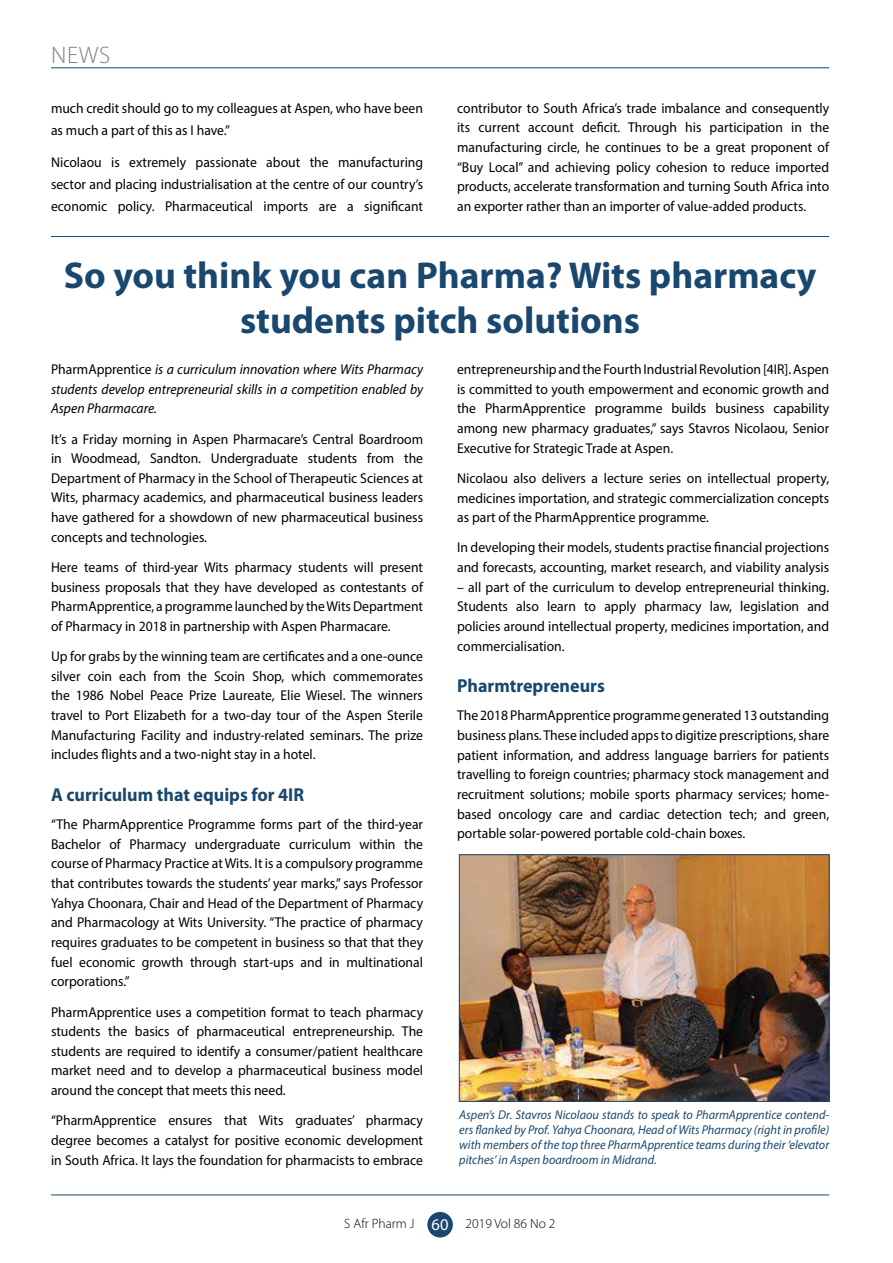
<style>
.page{position:relative;width:893px;height:1263px;background:#fff}
.page>*{position:absolute;margin:0;border:0;box-sizing:border-box;transform-origin:0 0}
.t1{font:700 37.5px/45.2px "Myriad Pro";color:#19476e;text-align:center}
.t2{font:300 24px "Myriad Pro";color:#808285}
.t3{font:700 18.75px "Myriad Pro";color:#19476e;scale:.96 1}
.t4{font:14.25px/19.6px "Myriad Pro";color:#000;text-align:justify;scale:.96 1}
.t5{font:italic 14.25px/19.6px "Myriad Pro";color:#000;text-align:justify;scale:.96 1}
.t6{font:300 13.5px "Myriad Pro";color:#000}
.t7{font:italic 12.75px/15px "Myriad Pro";color:#19476e;text-align:justify;scale:.96 1}
.s1{font-style:normal}
.s2{font-weight:400;font-size:16.5px;color:#fff}
</style>
<div class="page">
<hr style="left:51px;top:1194px;width:778px;height:1px;background:#19476e">
<div style="left:427px;top:1212px;width:26px;height:25px;background:#19476e;border-radius:50%"></div>
<hr style="left:51px;top:67px;width:778px;height:1px;background:#19476e">
<hr style="left:51px;top:236px;width:778px;height:1px;background:#19476e">
<img style="left:461px;top:856px;width:367px;height:244px">
<div style="left:459px;top:854px;width:371px;height:248px;border:1px solid #19476e"></div>
<h2 class="t2" style="left:51px;top:41px;width:61px">NEWS</h2>
<p class="t4" style="left:51px;top:97px;width:389px;line-height:21.9px">much credit should go to my colleagues at Aspen, who have been as much a part of this as I have.”</p>
<p class="t4" style="left:51px;top:151px;width:389px;line-height:21.9px">Nicolaou is extremely passionate about the manufacturing sector and placing industrialisation at the centre of our country’s economic policy. Pharmaceutical imports are a significant</p>
<p class="t4" style="left:457px;top:98px;width:389px">contributor to South Africa’s trade imbalance and consequently its current account deficit. Through his participation in the manufacturing circle, he continues to be a great proponent of “Buy Local” and achieving policy cohesion to reduce imported products, accelerate transformation and turning South Africa into an exporter rather than an importer of value-added products.</p>
<h1 class="t1" style="left:64px;top:251px;width:754px">So you think you can Pharma? Wits pharmacy students pitch solutions</h1>
<p class="t5" style="left:51px;top:359px;width:389px"><span class="s1">PharmApprentice</span> is a curriculum innovation where Wits Pharmacy students develop entrepreneurial skills in a competition enabled by Aspen Pharmacare.</p>
<p class="t4" style="left:51px;top:429px;width:389px">It’s a Friday morning in Aspen Pharmacare’s Central Boardroom in Woodmead, Sandton. Undergraduate students from the Department of Pharmacy in the School of Therapeutic Sciences at Wits, pharmacy academics, and pharmaceutical business leaders have gathered for a showdown of new pharmaceutical business concepts and technologies.</p>
<p class="t4" style="left:51px;top:557px;width:389px">Here teams of third-year Wits pharmacy students will present business proposals that they have developed as contestants of PharmApprentice, a programme launched by the Wits Department of Pharmacy in 2018 in partnership with Aspen Pharmacare.</p>
<p class="t4" style="left:51px;top:646px;width:389px">Up for grabs by the winning team are certificates and a one-ounce silver coin each from the Scoin Shop, which commemorates the 1986 Nobel Peace Prize Laureate, Elie Wiesel. The winners travel to Port Elizabeth for a two-day tour of the Aspen Sterile Manufacturing Facility and industry-related seminars. The prize includes flights and a two-night stay in a hotel.</p>
<h3 class="t3" style="left:51px;top:782px;width:265px">A curriculum that equips for 4IR</h3>
<p class="t4" style="left:51px;top:814px;width:389px">“The PharmApprentice Programme forms part of the third-year Bachelor of Pharmacy undergraduate curriculum within the course of Pharmacy Practice at Wits. It is a compulsory programme that contributes towards the students’ year marks,” says Professor Yahya Choonara, Chair and Head of the Department of Pharmacy and Pharmacology at Wits University. “The practice of pharmacy requires graduates to be competent in business so that that they fuel economic growth through start-ups and in multinational corporations.”</p>
<p class="t4" style="left:51px;top:1002px;width:389px">PharmApprentice uses a competition format to teach pharmacy students the basics of pharmaceutical entrepreneurship. The students are required to identify a consumer/patient healthcare market need and to develop a pharmaceutical business model around the concept that meets this need.</p>
<p class="t4" style="left:51px;top:1110px;width:389px">“PharmApprentice ensures that Wits graduates’ pharmacy degree becomes a catalyst for positive economic development in South Africa. It lays the foundation for pharmacists to embrace</p>
<p class="t4" style="left:457px;top:359px;width:389px">entrepreneurship and the Fourth Industrial Revolution [4IR]. Aspen is committed to youth empowerment and economic growth and the PharmApprentice programme builds business capability among new pharmacy graduates,” says Stavros Nicolaou, Senior Executive for Strategic Trade at Aspen.</p>
<p class="t4" style="left:457px;top:468px;width:389px">Nicolaou also delivers a lecture series on intellectual property, medicines importation, and strategic commercialization concepts as part of the PharmApprentice programme.</p>
<p class="t4" style="left:457px;top:538px;width:389px">In developing their models, students practise financial projections and forecasts, accounting, market research, and viability analysis</p>
<p class="t4" style="left:457px;top:577px;width:389px">– all part of the curriculum to develop entrepreneurial thinking.<br>Students also learn to apply pharmacy law, legislation and policies around intellectual property, medicines importation, and commercialisation.</p>
<h3 class="t3" style="left:457px;top:674px;width:155px">Pharmtrepreneurs</h3>
<p class="t4" style="left:457px;top:705px;width:389px">The 2018 PharmApprentice programme generated 13 outstanding business plans. These included apps to digitize prescriptions, share patient information, and address language barriers for patients travelling to foreign countries; pharmacy stock management and recruitment solutions; mobile sports pharmacy services; home&shy;based oncology care and cardiac detection tech; and green, portable solar-powered portable cold-chain boxes.</p>
<p class="t7" style="left:459px;top:1107px;width:387px">Aspen’s Dr. Stavros Nicolaou stands to speak to PharmApprentice contend&shy;ers flanked by Prof. Yahya Choonara, Head of Wits Pharmacy (right in profile) with members of the top three PharmApprentice teams during their ‘elevator pitches’ in Aspen boardroom in Midrand.</p>
<p class="t6" style="left:344px;top:1215px;width:213px">S Afr Pharm J <span class="s2">60</span> 2019 Vol 86 No 2</p>
</div>
